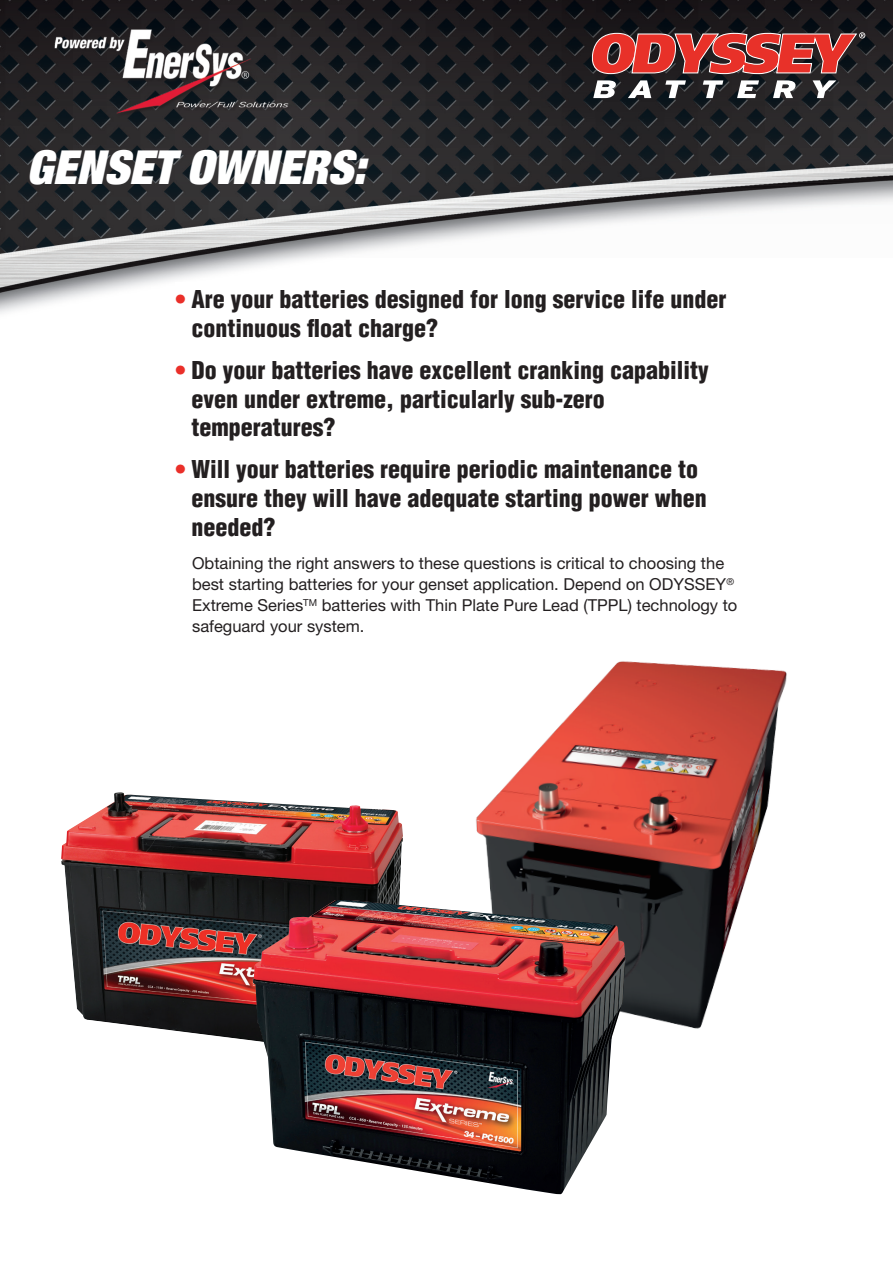
<style>
.page{position:relative;width:893px;height:1263px;background:#fff}
.page>*{position:absolute;margin:0;border:0;box-sizing:border-box;transform-origin:0 0}
.t1{font:italic 900 expanded 46.95px "Helvetica Neue LT";color:#fff}
.t2{font:900 condensed 24px/28.8px "Helvetica";color:#231f20}
.t3{font:16.5px/21px "Helvetica Neue LT";color:#231f20}
.s1{color:#ea2f29}
</style>
<div class="page">
<img style="left:476px;top:661px;width:311px;height:368px">
<img style="left:0;top:0;width:893px;height:314px">
<img style="left:61px;top:792px;width:342px;height:249px">
<img style="left:253px;top:900px;width:373px;height:294px">
<div style="left:175px;top:283px;width:544px;height:103px;background:#fff"></div>
<img style="left:34px;top:14px;width:266px;height:119px">
<svg style="left:592px;top:32px;width:273px;height:66px;background:#8b4847"></svg>
<h1 class="t1" style="left:27px;top:137px;width:340px">GENSET OWNERS:</h1>
<p class="t2" style="left:191px;top:285px;width:537px;text-indent:-16px"><span class="s1">•</span> Are your batteries designed for long service life under continuous float charge?</p>
<p class="t2" style="left:191px;top:355px;width:519px;text-indent:-16px"><span class="s1">•</span> Do your batteries have excellent cranking capability even under extreme, particularly sub-zero temperatures?</p>
<p class="t2" style="left:191px;top:454px;width:517px;text-indent:-16px"><span class="s1">•</span> Will your batteries require periodic maintenance to ensure they will have adequate starting power when needed?</p>
<p class="t3" style="left:192px;top:553px;width:547px">Obtaining the right answers to these questions is critical to choosing the best starting batteries for your genset application. Depend on ODYSSEY<sup>® </sup>Extreme Series<sup>TM</sup> batteries with Thin Plate Pure Lead (TPPL) technology to safeguard your system.</p>
</div>
